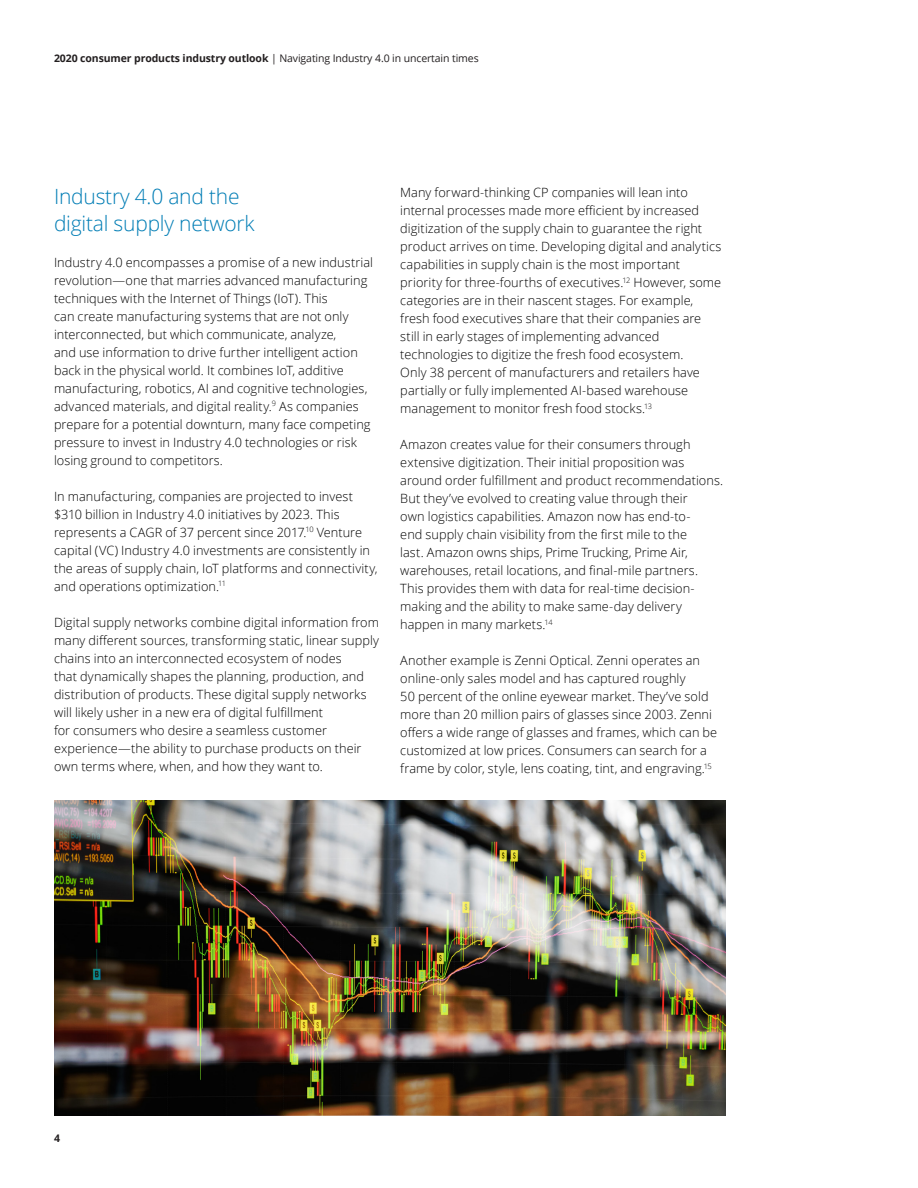
<style>
.page{position:relative;width:918px;height:1188px;background:#fff}
.page>*{position:absolute;margin:0;border:0;box-sizing:border-box;transform-origin:0 0}
.Story_heading_light{font:300 21px/27px "Open Sans";letter-spacing:-.01em;color:#007db5}
.Body_copy__8_5_12pt{font:300 12.75px/18px "Open Sans";letter-spacing:.005em;color:#010101}
.t1{font:10.5px "Open Sans";letter-spacing:-.01em;color:#231f20}
.t2{font:700 10.5px "Open Sans";color:#231f20}
.s1{font-weight:700}
</style>
<div class="page">
<img style="left:54px;top:800px;width:671px;height:316px">
<p class="t1" style="left:54px;top:51px;width:426px"><span class="s1">2020 consumer products industry outlook</span> | Navigating Industry 4.0 in uncertain times</p>
<p class="Story_heading_light" style="left:54px;top:182px;width:202px">Industry 4.0 and the digital supply network</p>
<p class="Body_copy__8_5_12pt" style="left:54px;top:253px;width:321px">Industry 4.0 encompasses a promise of a new industrial revolution—one that marries advanced manufacturing techniques with the Internet of Things (IoT). This<br>can create manufacturing systems that are not only interconnected, but which communicate, analyze,<br>and use information to drive further intelligent action back in the physical world. It combines IoT, additive manufacturing, robotics, AI and cognitive technologies, advanced materials, and digital reality.<sup>9</sup> As companies prepare for a potential downturn, many face competing pressure to invest in Industry 4.0 technologies or risk losing ground to competitors.</p>
<p class="Body_copy__8_5_12pt" style="left:54px;top:487px;width:325px">In manufacturing, companies are projected to invest $310 billion in Industry 4.0 initiatives by 2023. This represents a CAGR of 37 percent since 2017.<sup>10</sup> Venture capital (VC) Industry 4.0 investments are consistently in the areas of supply chain, IoT platforms and connectivity, and operations optimization.<sup>11</sup></p>
<p class="Body_copy__8_5_12pt" style="left:54px;top:613px;width:327px">Digital supply networks combine digital information from many different sources, transforming static, linear supply chains into an interconnected ecosystem of nodes<br>that dynamically shapes the planning, production, and distribution of products. These digital supply networks will likely usher in a new era of digital fulfillment<br>for consumers who desire a seamless customer experience—the ability to purchase products on their own terms where, when, and how they want to.</p>
<p class="Body_copy__8_5_12pt" style="left:400px;top:183px;width:323px">Many forward-thinking CP companies will lean into internal processes made more efficient by increased digitization of the supply chain to guarantee the right product arrives on time. Developing digital and analytics capabilities in supply chain is the most important priority for three-fourths of executives.<sup>12</sup> However, some categories are in their nascent stages. For example, fresh food executives share that their companies are still in early stages of implementing advanced technologies to digitize the fresh food ecosystem.<br>Only 38 percent of manufacturers and retailers have partially or fully implemented AI-based warehouse management to monitor fresh food stocks.<sup>13</sup></p>
<p class="Body_copy__8_5_12pt" style="left:400px;top:435px;width:324px">Amazon creates value for their consumers through extensive digitization. Their initial proposition was around order fulfillment and product recommendations.<br>But they’ve evolved to creating value through their<br>own logistics capabilities. Amazon now has end-to-<br>end supply chain visibility from the first mile to the<br>last. Amazon owns ships, Prime Trucking, Prime Air, warehouses, retail locations, and final-mile partners.<br>This provides them with data for real-time decision&shy;making and the ability to make same-day delivery happen in many markets.<sup>14</sup></p>
<p class="Body_copy__8_5_12pt" style="left:400px;top:651px;width:319px">Another example is Zenni Optical. Zenni operates an online-only sales model and has captured roughly<br>50 percent of the online eyewear market. They’ve sold more than 20 million pairs of glasses since 2003. Zenni offers a wide range of glasses and frames, which can be customized at low prices. Consumers can search for a frame by color, style, lens coating, tint, and engraving.<sup>15</sup></p>
<p class="t2" style="left:54px;top:1131px;width:7px">4</p>
</div>
